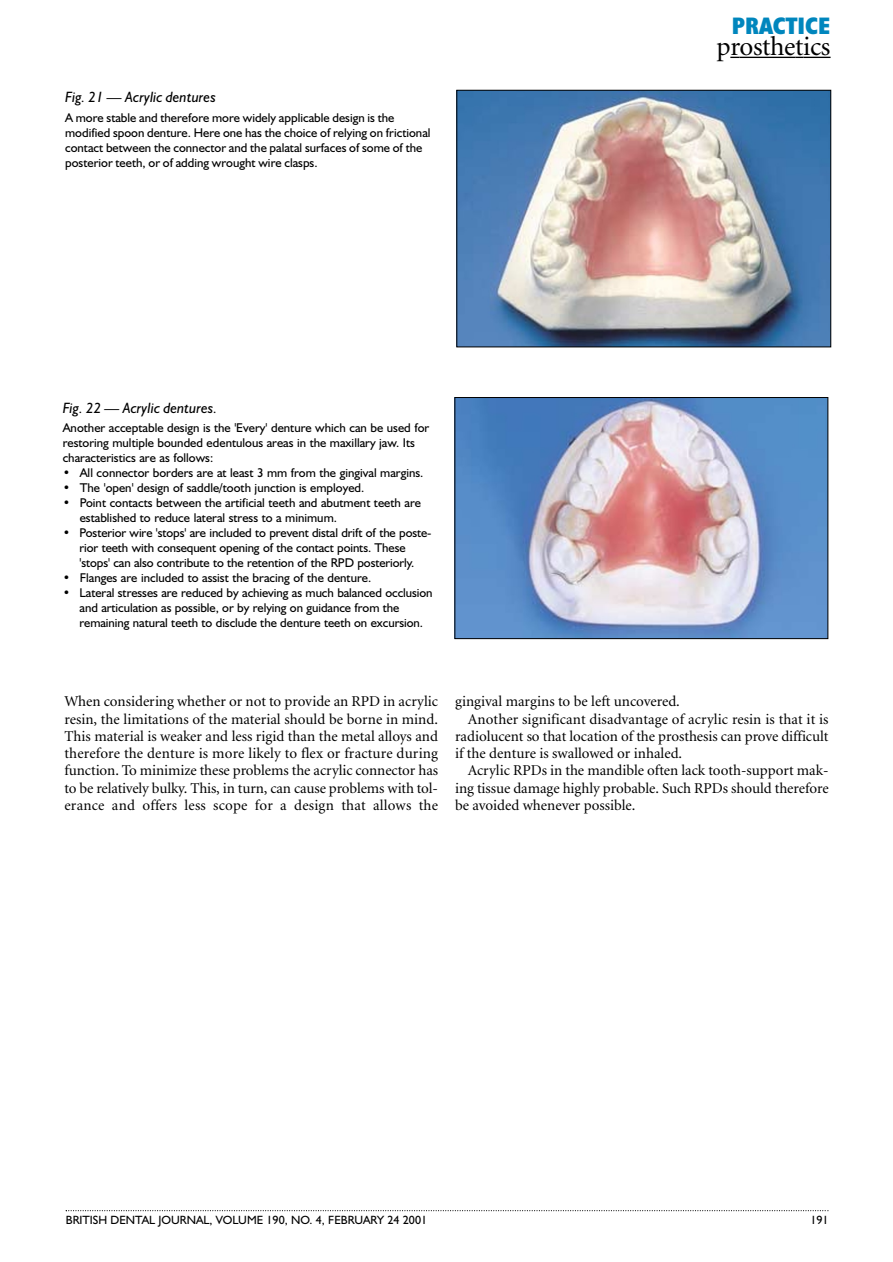
<style>
.page{position:relative;width:893px;height:1262px;background:#fff}
.page>*{position:absolute;margin:0;border:0;box-sizing:border-box;transform-origin:0 0}
.t1{font:27px "Minion";letter-spacing:-.015em;color:#000}
.t2{font:700 condensed 24px "Humanist 521 BT Xtra";color:#0086bd}
.t3{font:15px/17.2px "Minion";color:#000;text-align:justify}
.t4{font:italic 15px "Humanist 521 BT";color:#000}
.t5{font:12.75px/15px "Humanist 521 BT Roman 2";color:#000}
.t6{font:12px "Humanist 521 BT Roman 2";color:#000}
</style>
<div class="page">
<svg style="left:66px;top:1210px;width:762px;height:1px"></svg>
<hr style="left:739px;top:57px;width:56px;height:1px;background:#000">
<svg style="left:795px;top:57px;width:35px;height:1px"></svg>
<img style="left:456px;top:399px;width:370px;height:238px">
<div style="left:454px;top:397px;width:374px;height:242px;border:1px solid #000"></div>
<img style="left:458px;top:92px;width:371px;height:253px">
<div style="left:456px;top:90px;width:375px;height:257px;border:1px solid #000"></div>
<p class="t4" style="left:65px;top:92px;width:152px">Fig. 21 — Acrylic dentures</p>
<p class="t5" style="left:65px;top:111px;width:367px">A more stable and therefore more widely applicable design is the modified spoon denture. Here one has the choice of relying on frictional contact between the connector and the palatal surfaces of some of the posterior teeth, or of adding wrought wire clasps.</p>
<p class="t4" style="left:63px;top:402px;width:156px">Fig. 22 — Acrylic dentures.</p>
<p class="t5" style="left:63px;top:422px;width:368px">Another acceptable design is the 'Every' denture which can be used for restoring multiple bounded edentulous areas in the maxillary jaw. Its characteristics are as follows:</p>
<p class="t5" style="left:63px;top:467px;width:362px">• All connector borders are at least 3 mm from the gingival margins.</p>
<p class="t5" style="left:63px;top:482px;width:303px">• The 'open' design of saddle/tooth junction is employed.</p>
<p class="t5" style="left:80px;top:497px;width:343px;text-indent:-17px">• Point contacts between the artificial teeth and abutment teeth are established to reduce lateral stress to a minimum.</p>
<p class="t5" style="left:80px;top:527px;width:353px;text-indent:-17px">• Posterior wire 'stops' are included to prevent distal drift of the poste&shy;rior teeth with consequent opening of the contact points. These 'stops' can also contribute to the retention of the RPD posteriorly.</p>
<p class="t5" style="left:63px;top:572px;width:310px">• Flanges are included to assist the bracing of the denture.</p>
<p class="t5" style="left:80px;top:587px;width:354px;text-indent:-17px">• Lateral stresses are reduced by achieving as much balanced occlusion and articulation as possible, or by relying on guidance from the remaining natural teeth to disclude the denture teeth on excursion.</p>
<h2 class="t2" style="left:731px;top:17px;width:100px">PRACTICE</h2>
<h1 class="t1" style="left:716px;top:35px;width:116px">prosthetics</h1>
<p class="t3" style="left:64px;top:694px;width:375px">When considering whether or not to provide an RPD in acrylic resin, the limitations of the material should be borne in mind.<br>This material is weaker and less rigid than the metal alloys and therefore the denture is more likely to flex or fracture during function. To minimize these problems the acrylic connector has to be relatively bulky. This, in turn, can cause problems with tol&shy;erance and offers less scope for a design that allows the</p>
<p class="t3" style="left:455px;top:694px;width:226px">gingival margins to be left uncovered.</p>
<p class="t3" style="left:468px;top:711px;width:362px">Another significant disadvantage of acrylic resin is that it is</p>
<p class="t3" style="left:455px;top:728px;width:375px">radiolucent so that location of the prosthesis can prove difficult</p>
<p class="t3" style="left:455px;top:746px;width:229px">if the denture is swallowed or inhaled.</p>
<p class="t3" style="left:468px;top:763px;width:362px">Acrylic RPDs in the mandible often lack tooth-support mak-</p>
<p class="t3" style="left:455px;top:780px;width:375px">ing tissue damage highly probable. Such RPDs should therefore</p>
<p class="t3" style="left:455px;top:797px;width:182px">be avoided whenever possible.</p>
<p class="t6" style="left:66px;top:1215px;width:363px">BRITISH DENTAL JOURNAL, VOLUME 190, NO. 4, FEBRUARY 24 2001</p>
<p class="t6" style="left:810px;top:1215px;width:20px">191</p>
</div>
